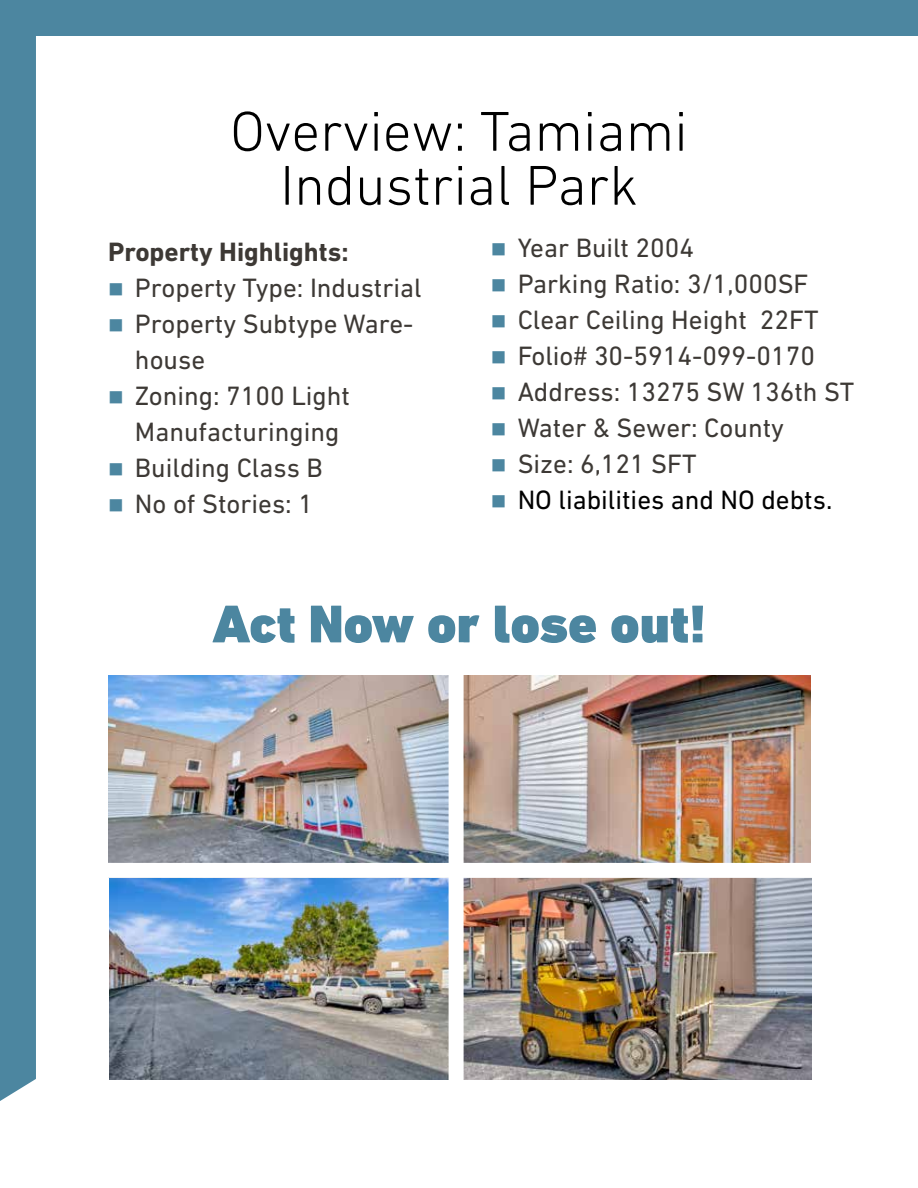
<style>
.page{position:relative;width:918px;height:1188px;background:#fff}
.page>*{position:absolute;margin:0;border:0;box-sizing:border-box;transform-origin:0 0}
.t1{font:300 57px/54px "DIN Next LT Pro";color:#000;text-align:center}
.t2{font:900 54px "DIN Next LT Pro";color:#4c86a0}
.t3{font:27px/36px "DIN Next LT Pro";color:#3d3935}
.t4{font:27px "DIN Next LT Pro";color:#000}
.t5{font:700 27px "DIN Next LT Pro";color:#3d3935}
.s1{color:#4c86a0}
</style>
<div class="page">
<div style="left:0;top:35px;width:36px;height:1066px;background:#4c86a0"></div>
<div style="left:0;top:0;width:918px;height:35px;background:#4c86a0"></div>
<img style="left:109px;top:675px;width:340px;height:404px">
<img style="left:464px;top:675px;width:348px;height:405px">
<div style="left:95px;top:863px;width:740px;height:15px;background:#fff"></div>
<h1 class="t1" style="left:230px;top:104px;width:459px">Overview: Tamiami<br>Industrial Park</h1>
<p class="t5" style="left:108px;top:236px;width:242px">Property Highlights:</p>
<p class="t3" style="left:108px;top:270px;width:315px"><span class="s1">■</span> Property Type: Industrial</p>
<p class="t3" style="left:135px;top:306px;width:280px;text-indent:-27px"><span class="s1">■</span> Property Subtype Ware&shy;house</p>
<p class="t3" style="left:135px;top:378px;width:217px;text-indent:-27px"><span class="s1">■</span> Zoning: 7100 Light<br>Manufacturinging</p>
<p class="t3" style="left:108px;top:450px;width:216px"><span class="s1">■</span> Building Class B</p>
<p class="t3" style="left:108px;top:486px;width:207px"><span class="s1">■</span> No of Stories: 1</p>
<p class="t3" style="left:491px;top:230px;width:205px"><span class="s1">■</span> Year Built 2004</p>
<p class="t3" style="left:491px;top:266px;width:319px"><span class="s1">■</span> Parking Ratio: 3/1,000SF</p>
<p class="t3" style="left:491px;top:302px;width:329px"><span class="s1">■</span> Clear Ceiling Height 22FT</p>
<p class="t3" style="left:491px;top:338px;width:326px"><span class="s1">■</span> Folio# 30-5914-099-0170</p>
<p class="t3" style="left:491px;top:374px;width:365px"><span class="s1">■</span> Address: 13275 SW 136th ST</p>
<p class="t3" style="left:491px;top:410px;width:295px"><span class="s1">■</span> Water &amp; Sewer: County</p>
<p class="t3" style="left:491px;top:446px;width:208px"><span class="s1">■</span> Size: 6,121 SFT</p>
<p class="t4" style="left:491px;top:484px;width:343px"><span class="s1">■</span> NO liabilities and NO debts.</p>
<h2 class="t2" style="left:212px;top:592px;width:496px">Act Now or lose out!</h2>
</div>
